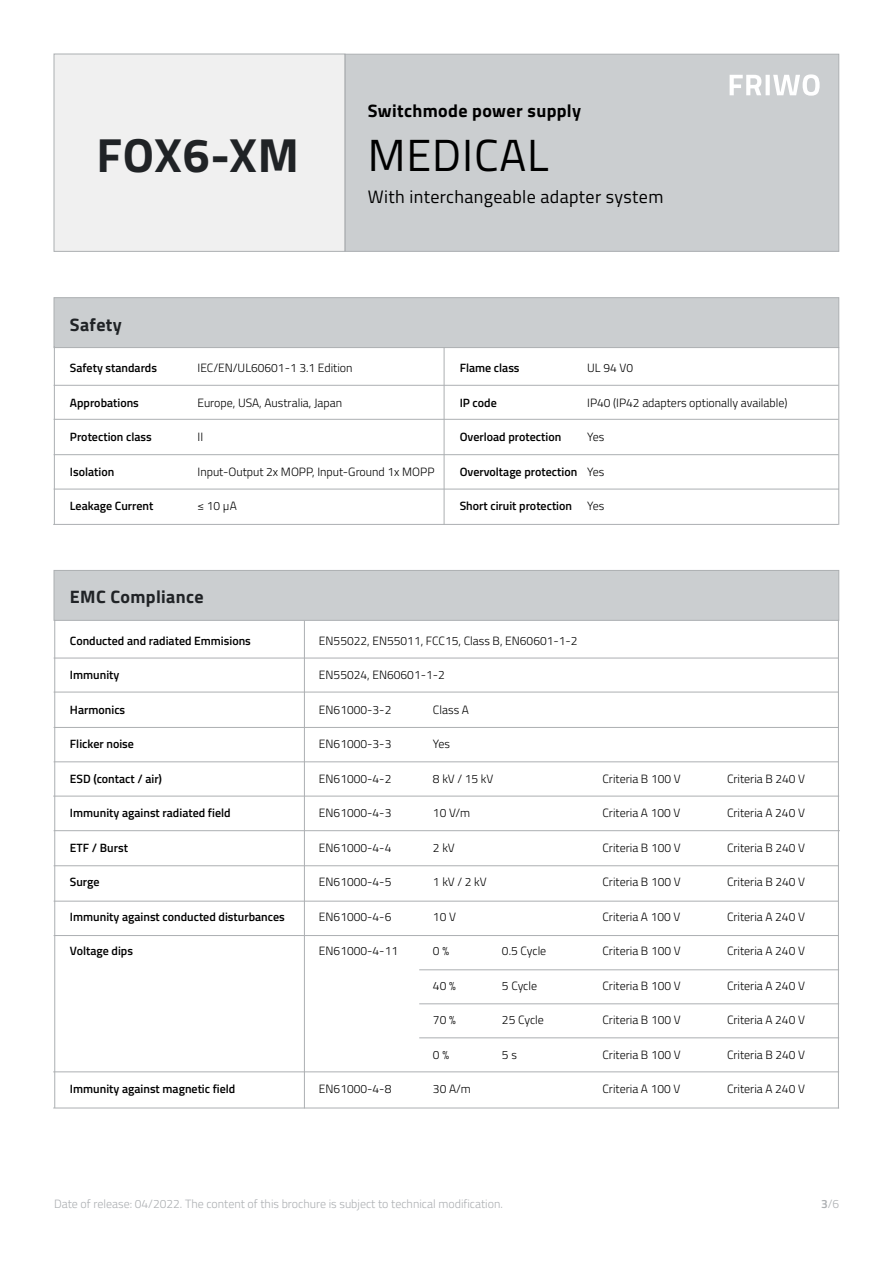
<style>
.page{position:relative;width:893px;height:1263px;background:#fff}
.page>*{position:absolute;margin:0;border:0;box-sizing:border-box;transform-origin:0 0}
.t1{font:700 48px "Titillium Web";letter-spacing:.02em;color:#202326}
.t2{font:45px "Titillium Web";letter-spacing:.02em;color:#000}
.t3{font:18px "Titillium Web";letter-spacing:.02em;color:#000}
.t4{font:700 18px "Titillium Web";letter-spacing:.02em;color:#000}
.t5{font:700 18px "Titillium Web";letter-spacing:.02em;color:#202326}
.t6{font:300 12px "Titillium Web";color:#000}
.t7{font:600 12px "Titillium Web";color:#000}
.t8{font:300 12px "Titillium Web";color:#acafb2}
.s1{font-weight:300}
.s2{font-weight:600}
</style>
<div class="page">
<div style="left:54px;top:297px;width:785px;height:51px;background:#cbced0;border:1px solid #acafb2"></div>
<div style="left:54px;top:570px;width:785px;height:50px;background:#cbced0;border:1px solid #acafb2"></div>
<div style="left:54px;top:54px;width:291px;height:198px;background:#f0f0f0;border:1px solid #acafb2"></div>
<div style="left:345px;top:54px;width:494px;height:198px;background:#cbced0;border:1px solid #acafb2"></div>
<svg style="left:730px;top:74px;width:90px;height:22px"></svg>
<hr style="left:838px;top:347px;width:1px;height:178px;background:#acafb2">
<hr style="left:54px;top:385px;width:785px;height:1px;background:#acafb2">
<hr style="left:54px;top:419px;width:785px;height:1px;background:#acafb2">
<hr style="left:54px;top:454px;width:785px;height:1px;background:#acafb2">
<hr style="left:54px;top:489px;width:785px;height:1px;background:#acafb2">
<hr style="left:54px;top:346px;width:1px;height:179px;background:#acafb2">
<hr style="left:444px;top:347px;width:1px;height:178px;background:#acafb2">
<hr style="left:53px;top:524px;width:786px;height:1px;background:#acafb2">
<hr style="left:838px;top:620px;width:1px;height:488px;background:#acafb2">
<hr style="left:54px;top:658px;width:784px;height:1px;background:#acafb2">
<hr style="left:54px;top:692px;width:785px;height:1px;background:#acafb2">
<hr style="left:54px;top:727px;width:785px;height:1px;background:#acafb2">
<hr style="left:54px;top:761px;width:785px;height:1px;background:#acafb2">
<hr style="left:54px;top:620px;width:1px;height:488px;background:#acafb2">
<hr style="left:304px;top:620px;width:1px;height:488px;background:#acafb2">
<hr style="left:53px;top:796px;width:786px;height:1px;background:#acafb2">
<hr style="left:54px;top:830px;width:786px;height:1px;background:#acafb2">
<hr style="left:54px;top:865px;width:785px;height:1px;background:#acafb2">
<hr style="left:54px;top:901px;width:784px;height:1px;background:#acafb2">
<hr style="left:54px;top:935px;width:785px;height:1px;background:#acafb2">
<hr style="left:419px;top:969px;width:420px;height:1px;background:#acafb2">
<hr style="left:419px;top:1003px;width:420px;height:1px;background:#acafb2">
<hr style="left:419px;top:1037px;width:420px;height:1px;background:#acafb2">
<hr style="left:53px;top:1071px;width:786px;height:1px;background:#acafb2">
<hr style="left:53px;top:1108px;width:786px;height:1px;background:#acafb2">
<h1 class="t1" style="left:97px;top:118px;width:204px">FOX6-XM</h1>
<h3 class="t4" style="left:368px;top:97px;width:215px">Switchmode power supply</h3>
<h2 class="t2" style="left:368px;top:122px;width:183px">MEDICAL</h2>
<h3 class="t3" style="left:368px;top:183px;width:297px">With interchangeable adapter system</h3>
<h3 class="t5" style="left:70px;top:310px;width:53px">Safety</h3>
<p class="t7" style="left:70px;top:359px;width:89px">Safety standards</p>
<p class="t6" style="left:198px;top:359px;width:157px">IEC/EN/UL60601-1 3.1 Edition</p>
<p class="t7" style="left:70px;top:393px;width:70px">Approbations</p>
<p class="t6" style="left:198px;top:394px;width:146px">Europe, USA, Australia, Japan</p>
<p class="t7" style="left:70px;top:428px;width:83px">Protection class</p>
<p class="t6" style="left:198px;top:428px;width:7px">II</p>
<p class="t7" style="left:70px;top:462px;width:46px">Isolation</p>
<p class="t6" style="left:198px;top:463px;width:238px">Input-Output 2x MOPP, Input-Ground 1x MOPP</p>
<p class="t7" style="left:70px;top:497px;width:85px">Leakage Current</p>
<p class="t6" style="left:198px;top:497px;width:41px">≤ 10 µA</p>
<p class="t7" style="left:460px;top:359px;width:61px">Flame class</p>
<p class="t6" style="left:587px;top:359px;width:47px">UL 94 V0</p>
<p class="t7" style="left:460px;top:393px;width:39px">IP code</p>
<p class="t6" style="left:587px;top:394px;width:202px">IP40 (IP42 adapters optionally available)</p>
<p class="t7" style="left:460px;top:428px;width:103px">Overload protection</p>
<p class="t6" style="left:587px;top:428px;width:19px">Yes</p>
<p class="t7" style="left:460px;top:462px;width:146px">Overvoltage protection <span class="s1">Yes</span></p>
<p class="t7" style="left:460px;top:497px;width:114px">Short ciruit protection</p>
<p class="t6" style="left:587px;top:497px;width:19px">Yes</p>
<h3 class="t5" style="left:70px;top:583px;width:135px">EMC Compliance</h3>
<p class="t7" style="left:70px;top:632px;width:182px">Conducted and radiated Emmisions</p>
<p class="t6" style="left:319px;top:632px;width:260px">EN55022, EN55011, FCC15, Class B, EN60601-1-2</p>
<p class="t7" style="left:70px;top:666px;width:51px">Immunity</p>
<p class="t6" style="left:319px;top:666px;width:127px">EN55024, EN60601-1-2</p>
<p class="t7" style="left:70px;top:701px;width:57px">Harmonics</p>
<p class="t6" style="left:319px;top:701px;width:74px">EN61000-3-2</p>
<p class="t6" style="left:433px;top:701px;width:38px">Class A</p>
<p class="t7" style="left:70px;top:735px;width:66px">Flicker noise</p>
<p class="t6" style="left:319px;top:735px;width:74px">EN61000-3-3</p>
<p class="t6" style="left:433px;top:735px;width:19px">Yes</p>
<p class="t7" style="left:70px;top:770px;width:94px">ESD (contact / air)</p>
<p class="t6" style="left:319px;top:770px;width:74px">EN61000-4-2</p>
<p class="t6" style="left:433px;top:770px;width:62px">8 kV / 15 kV</p>
<p class="t6" style="left:602px;top:770px;width:80px">Criteria B 100 V</p>
<p class="t6" style="left:727px;top:770px;width:80px">Criteria B 240 V</p>
<p class="t7" style="left:70px;top:804px;width:162px">Immunity against radiated field</p>
<p class="t6" style="left:319px;top:804px;width:74px">EN61000-4-3</p>
<p class="t6" style="left:433px;top:804px;width:39px">10 V/m</p>
<p class="t6" style="left:602px;top:804px;width:79px">Criteria A 100 V</p>
<p class="t6" style="left:727px;top:804px;width:79px">Criteria A 240 V</p>
<p class="t7" style="left:70px;top:839px;width:60px">ETF / Burst</p>
<p class="t6" style="left:319px;top:839px;width:74px">EN61000-4-4</p>
<p class="t6" style="left:433px;top:839px;width:23px">2 kV</p>
<p class="t6" style="left:602px;top:839px;width:80px">Criteria B 100 V</p>
<p class="t6" style="left:727px;top:839px;width:80px">Criteria B 240 V</p>
<p class="t7" style="left:70px;top:873px;width:31px">Surge</p>
<p class="t6" style="left:319px;top:873px;width:74px">EN61000-4-5</p>
<p class="t6" style="left:433px;top:873px;width:55px">1 kV / 2 kV</p>
<p class="t6" style="left:602px;top:873px;width:80px">Criteria B 100 V</p>
<p class="t6" style="left:727px;top:873px;width:80px">Criteria B 240 V</p>
<p class="t7" style="left:70px;top:908px;width:216px">Immunity against conducted disturbances</p>
<p class="t6" style="left:319px;top:908px;width:74px">EN61000-4-6</p>
<p class="t6" style="left:433px;top:908px;width:25px">10 V</p>
<p class="t6" style="left:602px;top:908px;width:79px">Criteria A 100 V</p>
<p class="t6" style="left:727px;top:908px;width:79px">Criteria A 240 V</p>
<p class="t7" style="left:70px;top:942px;width:65px">Voltage dips</p>
<p class="t6" style="left:319px;top:942px;width:81px">EN61000-4-11</p>
<p class="t6" style="left:433px;top:942px;width:18px">0 %</p>
<p class="t6" style="left:502px;top:942px;width:46px">0.5 Cycle</p>
<p class="t6" style="left:602px;top:942px;width:80px">Criteria B 100 V</p>
<p class="t6" style="left:727px;top:942px;width:79px">Criteria A 240 V</p>
<p class="t6" style="left:433px;top:977px;width:24px">40 %</p>
<p class="t6" style="left:502px;top:977px;width:37px">5 Cycle</p>
<p class="t6" style="left:602px;top:977px;width:80px">Criteria B 100 V</p>
<p class="t6" style="left:727px;top:977px;width:79px">Criteria A 240 V</p>
<p class="t6" style="left:433px;top:1011px;width:24px">70 %</p>
<p class="t6" style="left:502px;top:1011px;width:43px">25 Cycle</p>
<p class="t6" style="left:602px;top:1011px;width:80px">Criteria B 100 V</p>
<p class="t6" style="left:727px;top:1011px;width:79px">Criteria A 240 V</p>
<p class="t6" style="left:433px;top:1046px;width:18px">0 %</p>
<p class="t6" style="left:502px;top:1046px;width:16px">5 s</p>
<p class="t6" style="left:602px;top:1046px;width:80px">Criteria B 100 V</p>
<p class="t6" style="left:727px;top:1046px;width:80px">Criteria B 240 V</p>
<p class="t7" style="left:70px;top:1080px;width:167px">Immunity against magnetic field</p>
<p class="t6" style="left:319px;top:1080px;width:74px">EN61000-4-8</p>
<p class="t6" style="left:433px;top:1080px;width:39px">30 A/m</p>
<p class="t6" style="left:602px;top:1080px;width:79px">Criteria A 100 V</p>
<p class="t6" style="left:727px;top:1080px;width:79px">Criteria A 240 V</p>
<p class="t8" style="left:54px;top:1195px;width:450px">Date of release: 04/2022. The content of this brochure is subject to technical modification.</p>
<p class="t8" style="left:821px;top:1195px;width:20px"><span class="s2">3</span>/6</p>
</div>
